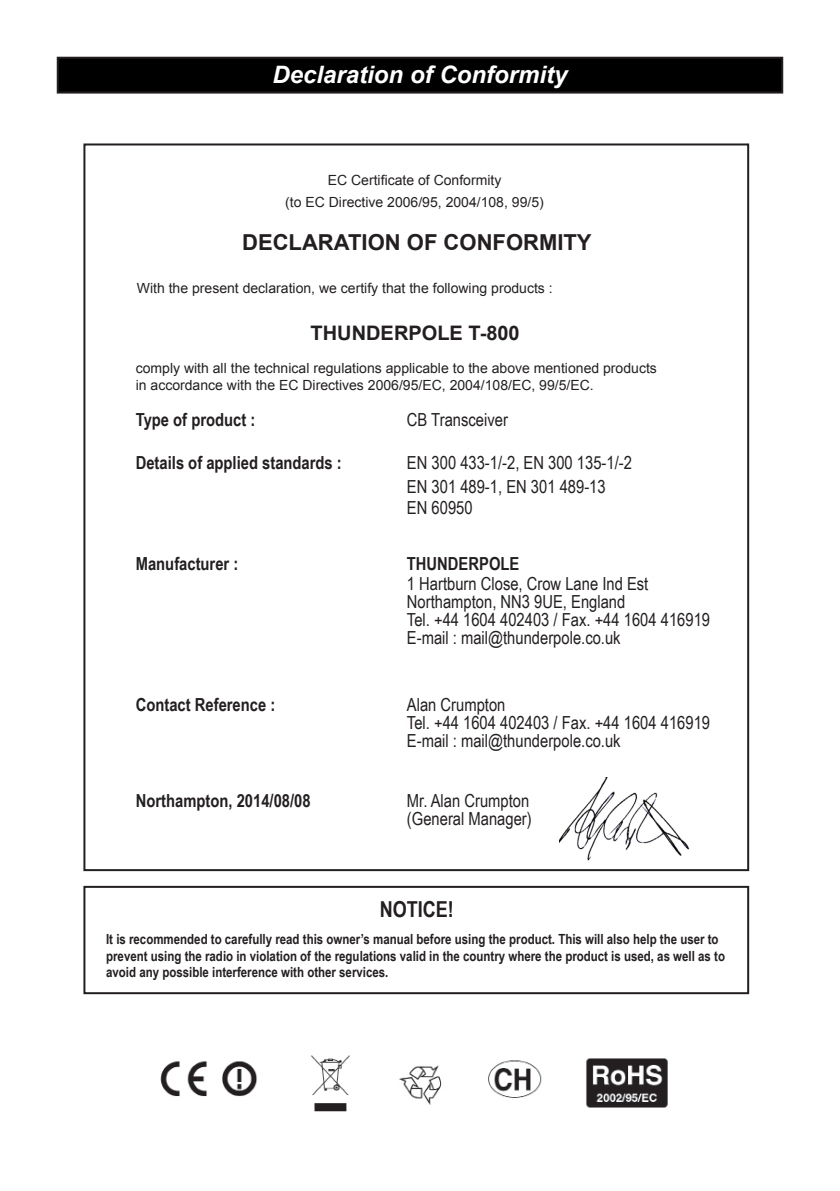
<style>
.page{position:relative;width:840px;height:1191px;background:#fff}
.page>*{position:absolute;margin:0;border:0;box-sizing:border-box;transform-origin:0 0}
.t1{font:italic 700 24px "Arial";color:#fff}
.t2{font:700 22px "Arial";color:#231f20}
.t3{font:700 22px "Arial Narrow";color:#231f20}
.t4{font:700 20px "Arial";color:#231f20}
.t5{font:18px/18px "Arial Narrow";color:#231f20}
.t6{font:700 18px "Arial Narrow";color:#231f20}
.t7{font:14px/22px "Arial";color:#231f20;text-align:center}
.t8{font:700 14px/16.8px "Arial Narrow";color:#231f20}
</style>
<div class="page">
<div style="left:58px;top:58px;width:723px;height:35px;background:#000"></div>
<div style="left:57px;top:57px;width:725px;height:37px;border:2px solid #231f20"></div>
<img style="left:559px;top:777px;width:131px;height:84px">
<div style="left:83px;top:886px;width:665px;height:108px;border:2px solid #231f20"></div>
<img style="left:222px;top:1061px;width:36px;height:36px">
<img style="left:488px;top:1060px;width:54px;height:38px">
<img style="left:399px;top:1065px;width:43px;height:40px">
<img style="left:586px;top:1058px;width:82px;height:50px">
<img style="left:311px;top:1055px;width:39px;height:57px">
<img style="left:160px;top:1061px;width:47px;height:36px">
<h1 class="t1" style="left:272px;top:58px;width:296px">Declaration of Conformity</h1>
<p class="t7" style="left:285px;top:169px;width:260px">EC Certificate of Conformity<br>(to EC Directive 2006/95, 2004/108, 99/5)</p>
<p class="t2" style="left:242px;top:227px;width:351px">DECLARATION OF CONFORMITY</p>
<p class="t7" style="left:137px;top:277px;width:417px">With the present declaration, we certify that the following products :</p>
<p class="t4" style="left:310px;top:319px;width:210px">THUNDERPOLE T-800</p>
<p class="t7" style="left:136px;top:360px;width:522px;line-height:16.8px;text-align:left">comply with all the technical regulations applicable to the above mentioned products in accordance with the EC Directives 2006/95/EC, 2004/108/EC, 99/5/EC.</p>
<p class="t6" style="left:136px;top:406px;width:121px">Type of product :</p>
<p class="t5" style="left:406px;top:410px;width:102px">CB Transceiver</p>
<p class="t5" style="left:406px;top:449px;width:226px;line-height:24.4px">EN 300 433-1/-2, EN 300 135-1/-2<br>EN 301 489-1, EN 301 489-13</p>
<p class="t5" style="left:406px;top:498px;width:67px">EN 60950</p>
<p class="t6" style="left:136px;top:448px;width:207px">Details of applied standards :</p>
<p class="t6" style="left:136px;top:550px;width:104px">Manufacturer :</p>
<p class="t6" style="left:406px;top:550px;width:114px">THUNDERPOLE</p>
<p class="t5" style="left:406px;top:574px;width:304px">1 Hartburn Close, Crow Lane Ind Est Northampton, NN3 9UE, England<br>Tel. +44 1604 402403 / Fax. +44 1604 416919<br>E-mail : mail@thunderpole.co.uk</p>
<p class="t6" style="left:136px;top:691px;width:141px">Contact Reference :</p>
<p class="t5" style="left:406px;top:695px;width:304px">Alan Crumpton<br>Tel. +44 1604 402403 / Fax. +44 1604 416919<br>E-mail : mail@thunderpole.co.uk</p>
<p class="t6" style="left:136px;top:787px;width:176px">Northampton, 2014/08/08</p>
<p class="t5" style="left:406px;top:791px;width:126px">Mr. Alan Crumpton (General Manager)</p>
<p class="t3" style="left:379px;top:892px;width:76px">NOTICE!</p>
<p class="t8" style="left:106px;top:929px;width:620px">It is recommended to carefully read this owner’s manual before using the product. This will also help the user to prevent using the radio in violation of the regulations valid in the country where the product is used, as well as to avoid any possible interference with other services.</p>
</div>
